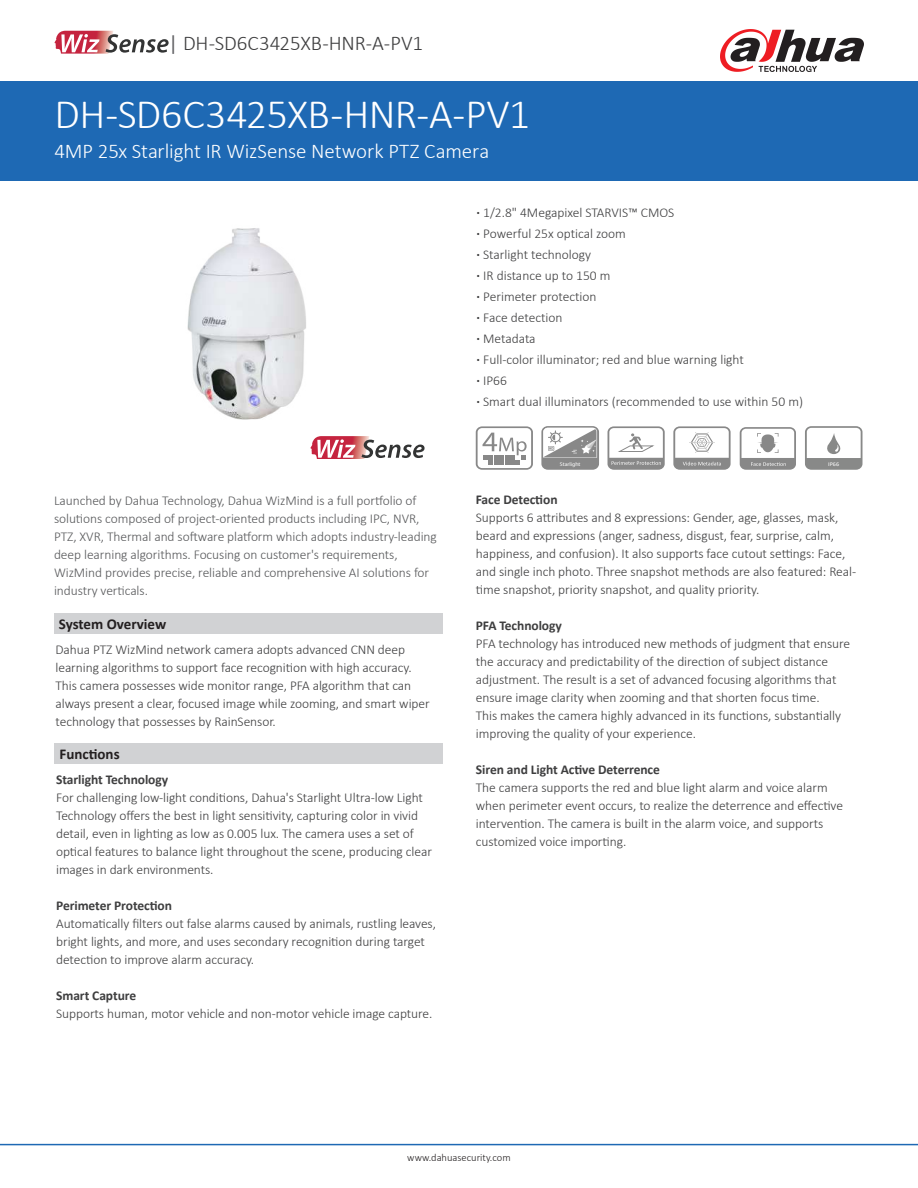
<style>
.page{position:relative;width:918px;height:1188px;background:#fff}
.page>*{position:absolute;margin:0;border:0;box-sizing:border-box;transform-origin:0 0}
.t1{font:300 42px "Calibri";letter-spacing:-.01em;color:#fff}
.t2{font:300 21px "Calibri";letter-spacing:-.01em;color:#fff}
.t3{font:300 21px "Calibri";letter-spacing:-.01em;color:#3e3e3f}
.t4{font:700 15px "Calibri";color:#231f20}
.t5{font:300 13.5px/18px "Calibri";letter-spacing:-.005em;color:#3e3e3f}
.t6{font:300 13.5px/18px "Calibri";letter-spacing:-.005em;color:#57585a}
.t7{font:700 13.5px "Calibri";letter-spacing:-.005em;color:#3e3e3f}
.t8{font:300 10.5px "Calibri";color:#231f20}
.t9{font:5.7px "Calibri";color:#fff;scale:1.07 1}
.t10{font:5.4px "Myriad Pro";color:#fff;scale:1.07 1}
.s1{font-weight:400;color:#636366}
.s2{font-weight:700}
</style>
<div class="page">
<div style="left:0;top:81px;width:918px;height:100px;background:#1e69b4"></div>
<hr style="left:0;top:1144px;width:918px;height:1px;background:#1e69b4">
<svg style="left:720px;top:29px;width:144px;height:43px"></svg>
<img style="left:187px;top:228px;width:119px;height:192px">
<div style="left:54px;top:613px;width:389px;height:21px;background:#d1d2d4"></div>
<div style="left:54px;top:743px;width:389px;height:21px;background:#d1d2d4"></div>
<svg style="left:673px;top:426px;width:58px;height:44px"></svg>
<svg style="left:740px;top:427px;width:56px;height:43px"></svg>
<svg style="left:608px;top:426px;width:57px;height:44px"></svg>
<svg style="left:541px;top:426px;width:58px;height:44px"></svg>
<svg style="left:805px;top:426px;width:57px;height:44px"></svg>
<svg style="left:476px;top:426px;width:57px;height:44px"></svg>
<svg style="left:55px;top:31px;width:114px;height:23px"></svg>
<svg style="left:310px;top:436px;width:115px;height:23px"></svg>
<h2 class="t3" style="left:169px;top:30px;width:256px"><span class="s1">|</span> DH-SD6C3425XB-HNR-A-PV1</h2>
<h1 class="t1" style="left:55px;top:88px;width:477px">DH-SD6C3425XB-HNR-A-PV1</h1>
<h2 class="t2" style="left:55px;top:138px;width:436px">4MP 25x Starlight IR WizSense Network PTZ Camera</h2>
<p class="t5" style="left:477px;top:202px;width:328px;line-height:21px"><span class="s2">·</span> 1/2.8" 4Megapixel STARVIS™ CMOS<br><span class="s2">·</span> Powerful 25x optical zoom<br><span class="s2">·</span> Starlight technology<br><span class="s2">·</span> IR distance up to 150 m<br><span class="s2">·</span> Perimeter protection<br><span class="s2">·</span> Face detection<br><span class="s2">·</span> Metadata<br><span class="s2">·</span> Full-color illuminator; red and blue warning light<br><span class="s2">·</span> IP66<br><span class="s2">·</span> Smart dual illuminators (recommended to use within 50 m)</p>
<p class="t6" style="left:54px;top:492px;width:384px">Launched by Dahua Technology, Dahua WizMind is a full portfolio of solutions composed of project-oriented products including IPC, NVR, PTZ, XVR, Thermal and software platform which adopts industry-leading deep learning algorithms. Focusing on customer's requirements, WizMind provides precise, reliable and comprehensive AI solutions for industry verticals.</p>
<p class="t4" style="left:59px;top:614px;width:109px">System Overview</p>
<p class="t5" style="left:56px;top:640px;width:376px">Dahua PTZ WizMind network camera adopts advanced CNN deep learning algorithms to support face recognition with high accuracy.<br>This camera possesses wide monitor range, PFA algorithm that can always present a clear, focused image while zooming, and smart wiper technology that possesses by RainSensor.</p>
<p class="t4" style="left:60px;top:743px;width:62px">Functions</p>
<p class="t7" style="left:56px;top:770px;width:114px">Starlight Technology</p>
<p class="t5" style="left:56px;top:789px;width:377px">For challenging low-light conditions, Dahua's Starlight Ultra-low Light Technology offers the best in light sensitivity, capturing color in vivid detail, even in lighting as low as 0.005 lux. The camera uses a set of optical features to balance light throughout the scene, producing clear images in dark environments.</p>
<p class="t7" style="left:56px;top:896px;width:117px">Perimeter Protection</p>
<p class="t5" style="left:56px;top:915px;width:381px">Automatically filters out false alarms caused by animals, rustling leaves, bright lights, and more, and uses secondary recognition during target detection to improve alarm accuracy.</p>
<p class="t7" style="left:56px;top:986px;width:82px">Smart Capture</p>
<p class="t5" style="left:56px;top:1005px;width:378px">Supports human, motor vehicle and non-motor vehicle image capture.</p>
<p class="t10" style="left:560px;top:461px;width:21px">Starlight</p>
<p class="t9" style="left:828px;top:460px;width:12px">IP66</p>
<p class="t7" style="left:476px;top:490px;width:83px">Face Detection</p>
<p class="t5" style="left:476px;top:508px;width:382px">Supports 6 attributes and 8 expressions: Gender, age, glasses, mask, beard and expressions (anger, sadness, disgust, fear, surprise, calm, happiness, and confusion). It also supports face cutout settings: Face, and single inch photo. Three snapshot methods are also featured: Real&shy;time snapshot, priority snapshot, and quality priority.</p>
<p class="t7" style="left:476px;top:616px;width:88px">PFA Technology</p>
<p class="t5" style="left:476px;top:634px;width:376px">PFA technology has introduced new methods of judgment that ensure the accuracy and predictability of the direction of subject distance adjustment. The result is a set of advanced focusing algorithms that ensure image clarity when zooming and that shorten focus time.<br>This makes the camera highly advanced in its functions, substantially improving the quality of your experience.</p>
<p class="t7" style="left:476px;top:760px;width:186px">Siren and Light Active Deterrence</p>
<p class="t5" style="left:476px;top:778px;width:369px">The camera supports the red and blue light alarm and voice alarm when perimeter event occurs, to realize the deterrence and effective intervention. The camera is built in the alarm voice, and supports customized voice importing.</p>
<p class="t8" style="left:407px;top:1151px;width:105px">www.dahuasecurity.com</p>
</div>
